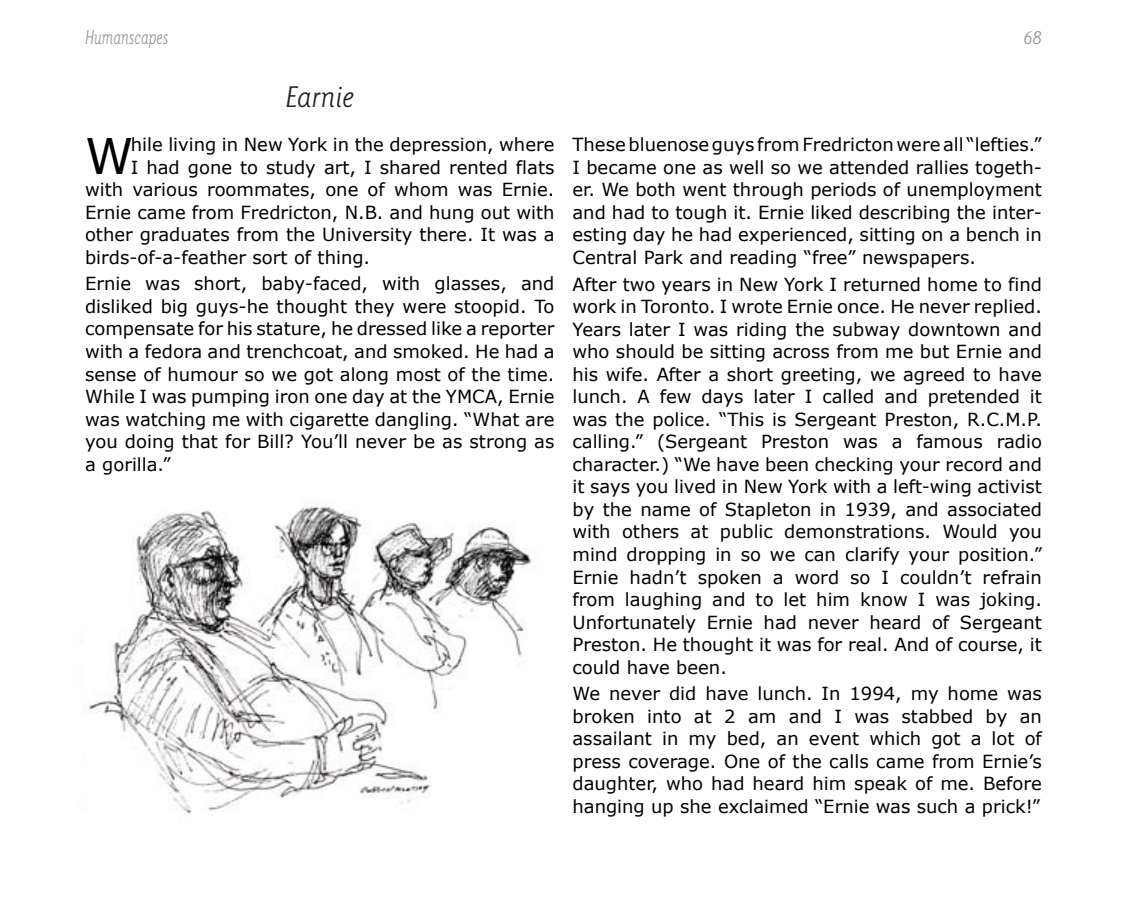
<style>
.page{position:relative;width:1127px;height:915px;background:#fff}
.page>*{position:absolute;margin:0;border:0;box-sizing:border-box;transform-origin:0 0}
.t1{font:48.9px "Verdana";color:#000}
.t2{font:italic 27px "EFN Goldy OT";color:#212121}
.t3{font:18px/22.5px "Verdana";color:#000;text-align:justify}
.t4{font:italic 18px "EFN Goldy OT";color:#939598;scale:.8 1}
.t5{font:italic 18px "EFN Goldy OT";color:#939598}
</style>
<div class="page">
<img style="left:84px;top:499px;width:448px;height:315px">
<p class="t4" style="left:85px;top:27px;width:106px">Humanscapes</p>
<p class="t5" style="left:1023px;top:27px;width:20px">68</p>
<h2 class="t2" style="left:285px;top:81px;width:70px">Earnie</h2>
<h1 class="t1" style="left:85px;top:125px;width:50px">W</h1>
<p class="t3" style="left:131px;top:133px;width:425px">hile living in New York in the depression, where</p>
<p class="t3" style="left:572px;top:133px;width:471px;text-align:left">These bluenose guys from Fredricton were all “lefties.” I became one as well so we attended rallies togeth&shy;er. We both went through periods of unemployment and had to tough it. Ernie liked describing the inter&shy;esting day he had experienced, sitting on a bench in Central Park and reading “free” newspapers.</p>
<p class="t3" style="left:572px;top:272px;width:471px">After two years in New York I returned home to find work in Toronto. I wrote Ernie once. He never replied.<br>Years later I was riding the subway downtown and who should be sitting across from me but Ernie and his wife. After a short greeting, we agreed to have lunch. A few days later I called and pretended it was the police. “This is Sergeant Preston, R.C.M.P. calling.” (Sergeant Preston was a famous radio character.) “We have been checking your record and it says you lived in New York with a left-wing activist by the name of Stapleton in 1939, and associated with others at public demonstrations. Would you mind dropping in so we can clarify your position.” Ernie hadn’t spoken a word so I couldn’t refrain from laughing and to let him know I was joking.<br>Unfortunately Ernie had never heard of Sergeant Preston. He thought it was for real. And of course, it could have been.</p>
<p class="t3" style="left:572px;top:681px;width:471px">We never did have lunch. In 1994, my home was broken into at 2 am and I was stabbed by an assailant in my bed, an event which got a lot of press coverage. One of the calls came from Ernie’s daughter, who had heard him speak of me. Before hanging up she exclaimed “Ernie was such a prick!”</p>
<p class="t3" style="left:131px;top:155px;width:425px">I had gone to study art, I shared rented flats</p>
<p class="t3" style="left:85px;top:178px;width:471px">with various roommates, one of whom was Ernie.</p>
<p class="t3" style="left:85px;top:200px;width:471px">Ernie came from Fredricton, N.B. and hung out with</p>
<p class="t3" style="left:85px;top:223px;width:471px">other graduates from the University there. It was a</p>
<p class="t3" style="left:85px;top:245px;width:287px">birds-of-a-feather sort of thing.</p>
<p class="t3" style="left:85px;top:272px;width:471px">Ernie was short, baby-faced, with glasses, and disliked big guys-he thought they were stoopid. To compensate for his stature, he dressed like a reporter with a fedora and trenchcoat, and smoked. He had a sense of humour so we got along most of the time.<br>While I was pumping iron one day at the YMCA, Ernie was watching me with cigarette dangling. “What are you doing that for Bill? You’ll never be as strong as a gorilla.”</p>
</div>
